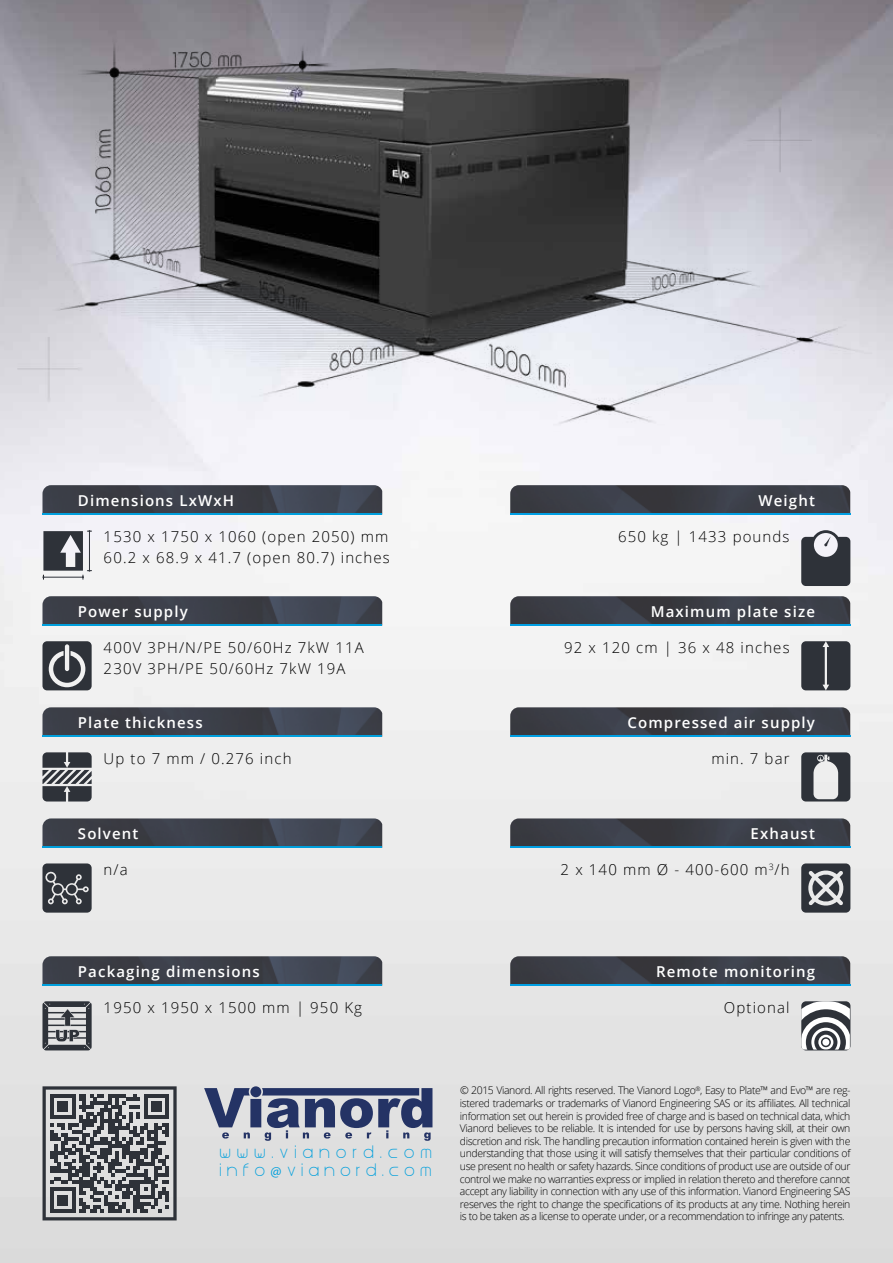
<style>
.page{position:relative;width:893px;height:1263px;background:#fff}
.page>*{position:absolute;margin:0;border:0;box-sizing:border-box;transform-origin:0 0}
.t1{font:300 15px/21px "Open Sans";letter-spacing:.075em;color:#000}
.t2{font:600 15px "Open Sans";letter-spacing:.075em;color:#fff}
.t3{font:15px/18px "Steiner";letter-spacing:.38em;color:#009fdc}
.t4{font:300 10.5px/12.6px "Open Sans";letter-spacing:-.04em;color:#000;text-align:justify}
.s1{font-family:"Myriad Pro"}
</style>
<div class="page">
<img style="left:0;top:0;width:893px;height:1263px">
<svg style="left:204px;top:1086px;width:228px;height:55px;background:#878ea6"></svg>
<svg style="left:42px;top:530px;width:50px;height:49px"></svg>
<img style="left:42px;top:485px;width:340px;height:28px">
<hr style="left:42px;top:513px;width:340px;height:2px;background:#009fdc">
<svg style="left:42px;top:641px;width:50px;height:49px"></svg>
<img style="left:42px;top:596px;width:340px;height:28px">
<hr style="left:42px;top:624px;width:340px;height:2px;background:#009fdc">
<svg style="left:42px;top:752px;width:50px;height:49px;background:#5f6267"></svg>
<img style="left:42px;top:707px;width:340px;height:29px">
<hr style="left:42px;top:736px;width:340px;height:1px;background:#009fdc">
<svg style="left:42px;top:863px;width:50px;height:50px;background:#4d5056"></svg>
<div style="left:67px;top:885px;width:9px;height:9px;background:#2e3239;border-radius:50%"></div>
<img style="left:42px;top:818px;width:340px;height:29px">
<hr style="left:42px;top:847px;width:340px;height:1px;background:#009fdc">
<svg style="left:42px;top:1001px;width:50px;height:49px;background:#7c7e82"></svg>
<img style="left:42px;top:956px;width:340px;height:28px">
<hr style="left:42px;top:984px;width:340px;height:2px;background:#009fdc">
<svg style="left:801px;top:530px;width:49px;height:56px"></svg>
<img style="left:510px;top:485px;width:340px;height:28px">
<hr style="left:510px;top:513px;width:340px;height:2px;background:#009fe3">
<svg style="left:801px;top:641px;width:49px;height:49px;background:#3b3e45"></svg>
<img style="left:510px;top:596px;width:340px;height:28px">
<hr style="left:510px;top:624px;width:340px;height:2px;background:#009fe3">
<svg style="left:801px;top:752px;width:49px;height:49px;background:#797c80"></svg>
<img style="left:510px;top:707px;width:340px;height:29px">
<hr style="left:510px;top:736px;width:340px;height:1px;background:#009fe3">
<svg style="left:801px;top:863px;width:49px;height:50px;background:#686a6f"></svg>
<img style="left:510px;top:818px;width:340px;height:29px">
<hr style="left:510px;top:847px;width:340px;height:1px;background:#009fe3">
<img style="left:510px;top:956px;width:340px;height:28px">
<hr style="left:510px;top:984px;width:340px;height:2px;background:#009fe3">
<img style="left:0;top:26px;width:893px;height:415px">
<svg style="left:43px;top:1086px;width:134px;height:134px;background:#7d7f83"></svg>
<svg style="left:801px;top:1001px;width:49px;height:48px"></svg>
<svg style="left:818px;top:1035px;width:15px;height:14px"></svg>
<svg style="left:821px;top:1037px;width:10px;height:10px"></svg>
<div style="left:822px;top:1039px;width:7px;height:7px;background:#fff;border-radius:50%"></div>
<h1 class="t2" style="left:78px;top:490px;width:158px">Dimensions LxWxH</h1>
<h1 class="t2" style="left:758px;top:490px;width:58px">Weight</h1>
<h1 class="t1" style="left:104px;top:525px;width:288px">1530 x 1750 x 1060 (open 2050) mm<br>60.2 x 68.9 x 41.7 (open 80.7) inches</h1>
<h1 class="t1" style="left:618px;top:525px;width:173px">650 kg | 1433 pounds</h1>
<h1 class="t2" style="left:78px;top:601px;width:111px">Power supply</h1>
<h1 class="t2" style="left:651px;top:601px;width:166px">Maximum plate size</h1>
<h1 class="t1" style="left:104px;top:636px;width:262px">400V 3PH/N/PE 50/60Hz 7kW 11A<br>230V 3PH/PE 50/60Hz 7kW 19A</h1>
<h1 class="t1" style="left:564px;top:636px;width:227px">92 x 120 cm | 36 x 48 inches</h1>
<h1 class="t2" style="left:78px;top:712px;width:126px">Plate thickness</h1>
<h1 class="t2" style="left:627px;top:712px;width:189px">Compressed air supply</h1>
<h1 class="t1" style="left:104px;top:747px;width:189px">Up to 7 mm / 0.276 inch</h1>
<h1 class="t1" style="left:711px;top:747px;width:80px">min. 7 bar</h1>
<h1 class="t2" style="left:78px;top:824px;width:62px">Solvent</h1>
<h1 class="t2" style="left:751px;top:824px;width:66px">Exhaust</h1>
<h1 class="t1" style="left:104px;top:859px;width:26px">n/a</h1>
<h1 class="t1" style="left:561px;top:859px;width:230px">2 x 140 mm Ø - 400-600 m<sup>3</sup>/h</h1>
<h1 class="t2" style="left:78px;top:961px;width:183px">Packaging dimensions</h1>
<h1 class="t1" style="left:104px;top:996px;width:260px">1950 x 1950 x 1500 mm | 950 Kg</h1>
<h1 class="t3" style="left:220px;top:1146px;width:213px">www.vianord.com info<span class="s1">@</span>vianord.com</h1>
<h1 class="t2" style="left:656px;top:961px;width:160px">Remote monitoring</h1>
<h1 class="t1" style="left:724px;top:996px;width:67px">Optional</h1>
<p class="t4" style="left:460px;top:1084px;width:392px">© 2015 Vianord. All rights reserved. The Vianord Logo<sup>®</sup>, Easy to Plate™ and Evo™ are reg&shy;istered trademarks or trademarks of Vianord Engineering SAS or its affiliates. All technical information set out herein is provided free of charge and is based on technical data, which Vianord believes to be reliable. It is intended for use by persons having skill, at their own discretion and risk. The handling precaution information contained herein is given with the understanding that those using it will satisfy themselves that their particular conditions of use present no health or safety hazards. Since conditions of product use are outside of our control we make no warranties express or implied in relation thereto and therefore cannot accept any liability in connection with any use of this information. Vianord Engineering SAS reserves the right to change the specifications of its products at any time. Nothing herein is to be taken as a license to operate under, or a recommendation to infringe any patents.</p>
</div>
